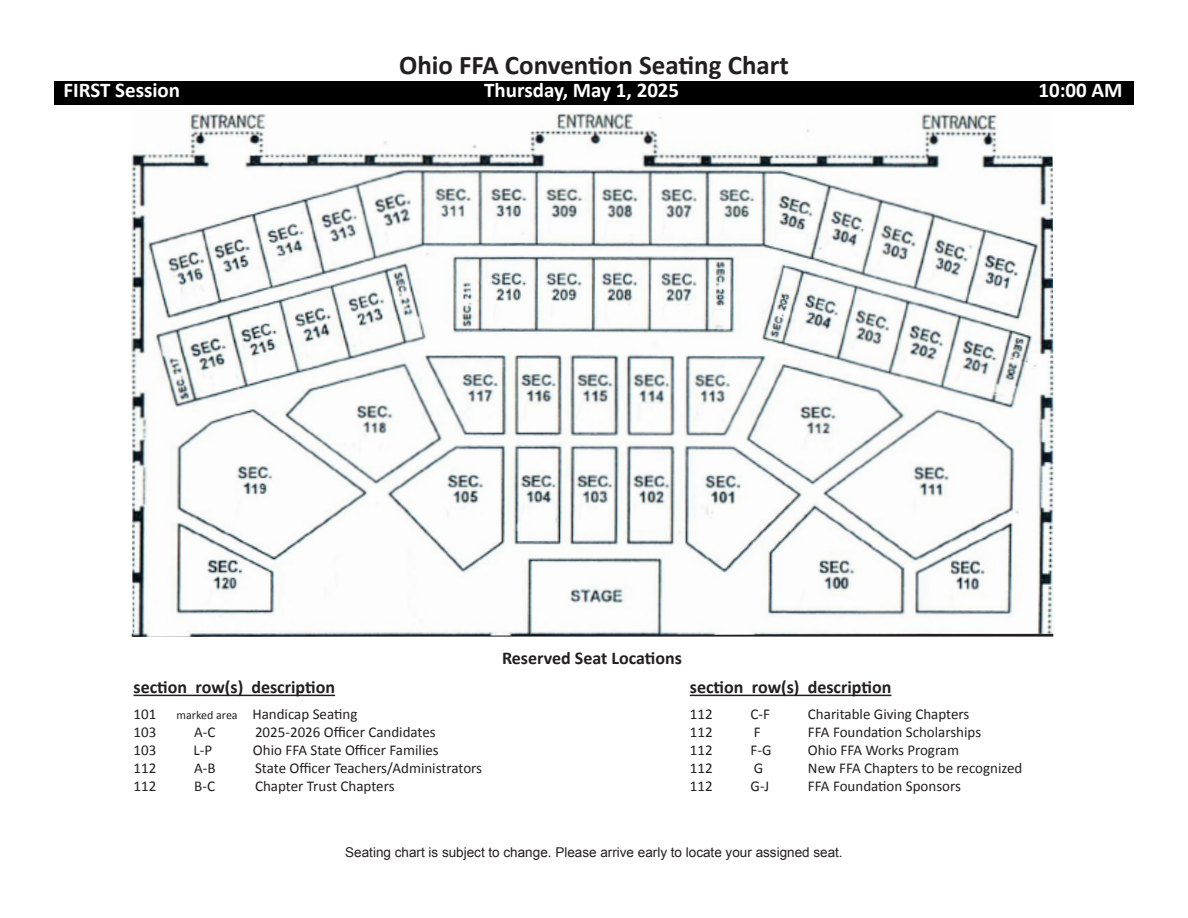
<style>
.page{position:relative;width:1188px;height:918px;background:#fff}
.page>*{position:absolute;margin:0;border:0;box-sizing:border-box;transform-origin:0 0}
.t1{font:700 27px "Calibri";color:#231f20}
.t2{font:700 21px "Calibri";color:#fff}
.t3{font:700 18px "Calibri";color:#231f20}
.t4{font:15px "Calibri";color:#231f20}
.t5{font:13.5px "Arial";color:#231f20}
.s1{font-size:12px}
</style>
<div class="page">
<div style="left:54px;top:81px;width:1080px;height:23px;background:#000"></div>
<hr style="left:134px;top:695px;width:201px;height:1px;background:#231f20">
<hr style="left:690px;top:695px;width:201px;height:1px;background:#231f20">
<img style="left:131px;top:112px;width:923px;height:525px">
<p class="t1" style="left:399px;top:48px;width:391px">Ohio FFA Convention Seating Chart</p>
<p class="t2" style="left:63px;top:76px;width:118px">FIRST Session</p>
<p class="t2" style="left:484px;top:76px;width:197px">Thursday, May 1, 2025</p>
<p class="t2" style="left:1038px;top:76px;width:86px">10:00 AM</p>
<p class="t3" style="left:502px;top:647px;width:181px">Reserved Seat Locations</p>
<p class="t3" style="left:134px;top:675px;width:203px">section row(s) description</p>
<p class="t3" style="left:690px;top:675px;width:203px">section row(s) description</p>
<p class="t4" style="left:134px;top:704px;width:24px">101</p>
<p class="t4" style="left:177px;top:704px;width:182px"><span class="s1">marked area</span> Handicap Seating</p>
<p class="t4" style="left:134px;top:722px;width:24px">103</p>
<p class="t4" style="left:194px;top:722px;width:23px">A-C</p>
<p class="t4" style="left:255px;top:722px;width:182px">2025-2026 Officer Candidates</p>
<p class="t4" style="left:134px;top:740px;width:24px">103</p>
<p class="t4" style="left:194px;top:740px;width:20px">L-P</p>
<p class="t4" style="left:253px;top:740px;width:187px">Ohio FFA State Officer Families</p>
<p class="t4" style="left:134px;top:758px;width:24px">112</p>
<p class="t4" style="left:194px;top:758px;width:23px">A-B</p>
<p class="t4" style="left:255px;top:758px;width:229px">State Officer Teachers/Administrators</p>
<p class="t4" style="left:134px;top:776px;width:24px">112</p>
<p class="t4" style="left:194px;top:776px;width:22px">B-C</p>
<p class="t4" style="left:255px;top:776px;width:141px">Chapter Trust Chapters</p>
<p class="t4" style="left:690px;top:704px;width:24px">112</p>
<p class="t4" style="left:751px;top:704px;width:21px">C-F</p>
<p class="t4" style="left:808px;top:704px;width:163px">Charitable Giving Chapters</p>
<p class="t4" style="left:690px;top:722px;width:24px">112</p>
<p class="t4" style="left:754px;top:722px;width:8px">F</p>
<p class="t4" style="left:808px;top:722px;width:175px">FFA Foundation Scholarships</p>
<p class="t4" style="left:690px;top:740px;width:24px">112</p>
<p class="t4" style="left:751px;top:740px;width:22px">F-G</p>
<p class="t4" style="left:808px;top:740px;width:153px">Ohio FFA Works Program</p>
<p class="t4" style="left:690px;top:758px;width:24px">112</p>
<p class="t4" style="left:754px;top:758px;width:11px">G</p>
<p class="t4" style="left:808px;top:758px;width:216px">New FFA Chapters to be recognized</p>
<p class="t4" style="left:690px;top:776px;width:24px">112</p>
<p class="t4" style="left:751px;top:776px;width:20px">G-J</p>
<p class="t4" style="left:808px;top:776px;width:155px">FFA Foundation Sponsors</p>
<p class="t5" style="left:345px;top:843px;width:499px">Seating chart is subject to change. Please arrive early to locate your assigned seat.</p>
</div>
